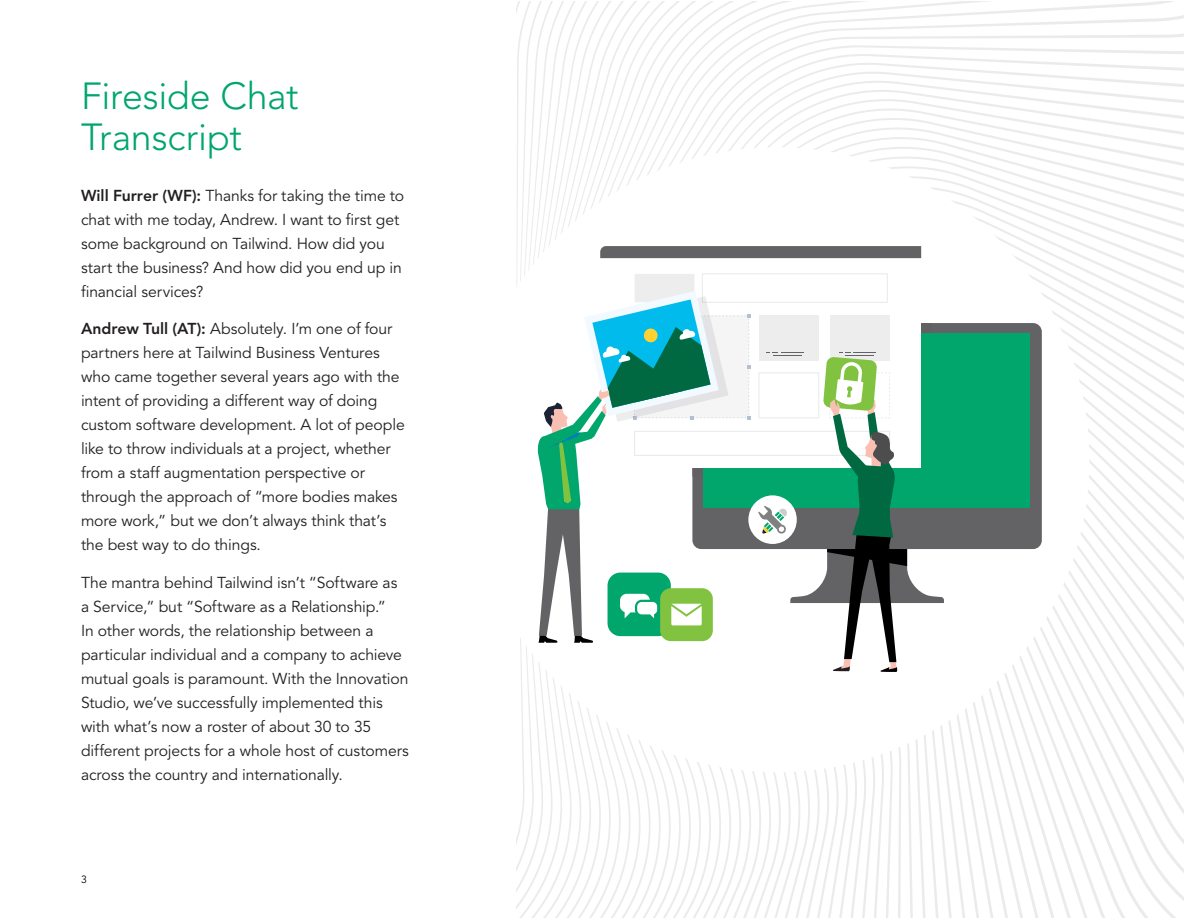
<style>
.page{position:relative;width:1188px;height:918px;background:#fff}
.page>*{position:absolute;margin:0;border:0;box-sizing:border-box;transform-origin:0 0}
.H2_Green{font:300 37.5px/40.5px "Avenir LT Std";letter-spacing:-.005em;color:#00a66c}
.paragraph{font:15.75px/24px "Avenir LT Std";letter-spacing:-.005em;color:#231f20}
.t1{font:10.5px "Avenir LT Std";color:#000001}
.s1{font-weight:800}
</style>
<div class="page">
<svg style="left:516px;top:2px;width:668px;height:21px"></svg>
<svg style="left:518px;top:23px;width:666px;height:30px"></svg>
<svg style="left:517px;top:53px;width:667px;height:29px"></svg>
<svg style="left:517px;top:82px;width:667px;height:30px"></svg>
<svg style="left:517px;top:112px;width:667px;height:30px"></svg>
<svg style="left:517px;top:142px;width:667px;height:30px"></svg>
<svg style="left:517px;top:172px;width:667px;height:30px"></svg>
<svg style="left:517px;top:202px;width:667px;height:24px"></svg>
<svg style="left:1156px;top:426px;width:26px;height:492px"></svg>
<svg style="left:1129px;top:426px;width:27px;height:492px"></svg>
<svg style="left:1102px;top:426px;width:27px;height:492px"></svg>
<svg style="left:1075px;top:426px;width:27px;height:492px"></svg>
<svg style="left:1047px;top:559px;width:28px;height:359px"></svg>
<svg style="left:1019px;top:618px;width:28px;height:300px"></svg>
<svg style="left:991px;top:664px;width:28px;height:254px"></svg>
<svg style="left:962px;top:688px;width:29px;height:230px"></svg>
<div style="left:465px;top:147px;width:624px;height:625px;background:#fff;border-radius:50%"></div>
<div style="left:692px;top:323px;width:350px;height:226px;background:#636366;border-radius:9px"></div>
<div style="left:703px;top:333px;width:327px;height:175px;background:#00a66c"></div>
<svg style="left:600px;top:246px;width:321px;height:12px;background:#646467"></svg>
<svg style="left:516px;top:273px;width:428px;height:645px"></svg>
<p class="H2_Green" style="left:81px;top:76px;width:219px">Fireside Chat<br>Transcript</p>
<p class="paragraph" style="left:81px;top:184px;width:325px"><span class="s1">Will Furrer (WF):</span> Thanks for taking the time to chat with me today, Andrew. I want to first get some background on Tailwind. How did you start the business? And how did you end up in financial services?</p>
<p class="paragraph" style="left:81px;top:317px;width:325px"><span class="s1">Andrew Tull (AT):</span> Absolutely. I’m one of four partners here at Tailwind Business Ventures who came together several years ago with the intent of providing a different way of doing custom software development. A lot of people like to throw individuals at a project, whether from a staff augmentation perspective or through the approach of “more bodies makes more work,” but we don’t always think that’s the best way to do things.</p>
<p class="paragraph" style="left:81px;top:571px;width:329px">The mantra behind Tailwind isn’t “Software as a Service,” but “Software as a Relationship.”<br>In other words, the relationship between a particular individual and a company to achieve mutual goals is paramount. With the Innovation Studio, we’ve successfully implemented this with what’s now a roster of about 30 to 35 different projects for a whole host of customers across the country and internationally.</p>
<p class="t1" style="left:81px;top:873px;width:7px">3</p>
</div>
